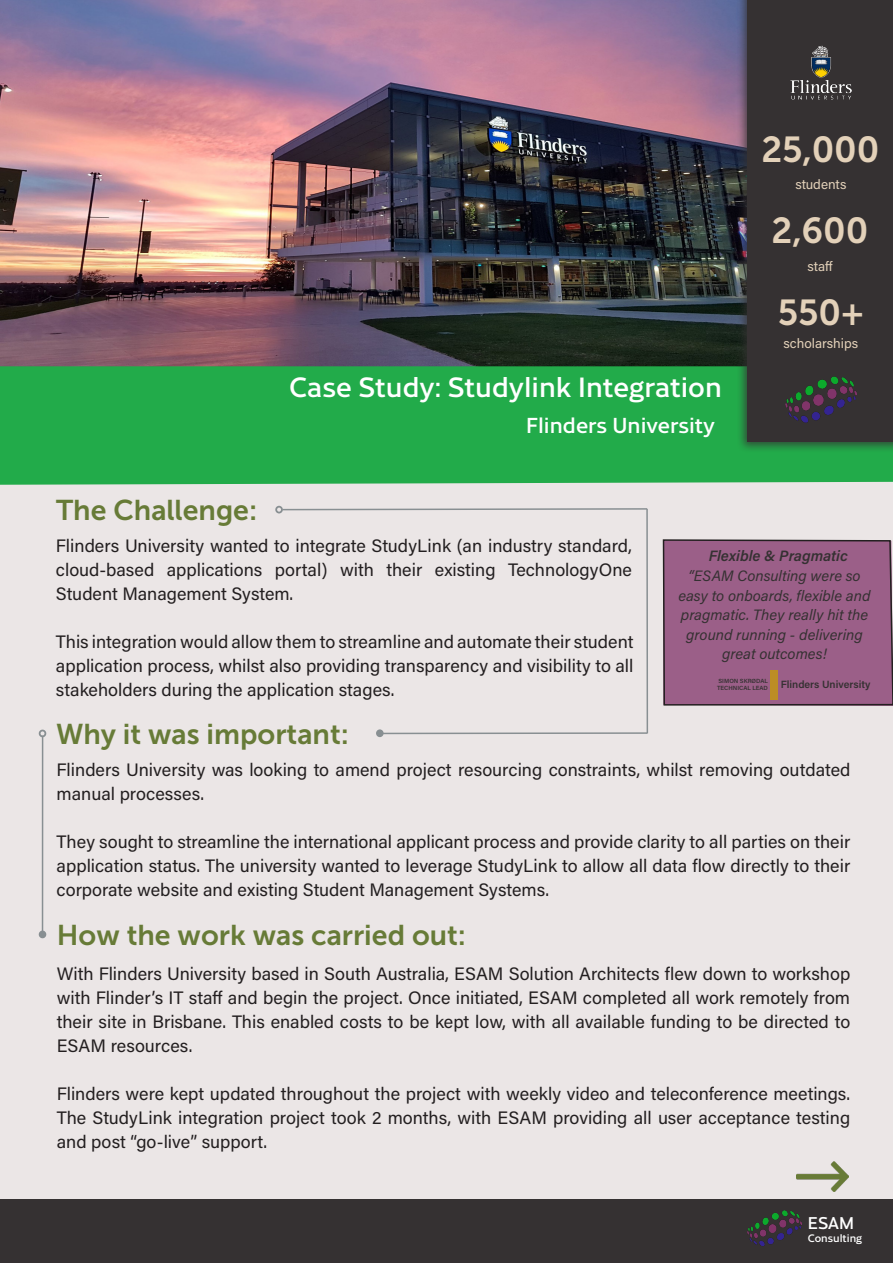
<style>
.page{position:relative;width:893px;height:1263px;background:#ebe6e6}
.page>*{position:absolute;margin:0;border:0;box-sizing:border-box;transform-origin:0 0}
.Header_1{font:36px "Museo Sans 700";color:#e3d1b9}
.Header_2{font:28.5px "Museo Sans 700";color:#677b37}
.Header_2-2{font:500 27px "Cresta";color:#fff}
.Header_2-3{font:500 21px "Cresta";color:#fff}
.Body_2{font:18px/24px "Acumin Pro";color:#231f20;text-align:justify}
.Header_1-2{font:500 16.5px "Cresta";color:#fff}
.Quote_2{font:italic 15px/19.5px "Acumin Pro";color:#353132;text-align:center}
.Header_1-3{font:italic 600 15px "Acumin Pro";color:#353132}
.Metrics{font:13.5px "Acumin Pro";color:#e3d1b9}
.Header_1-4{font:600 10.5px "Acumin Pro";color:#353132}
.Header_1-5{font:500 10.5px "Cresta";color:#fff}
.Header_1-6{font:600 6px "Acumin Pro";color:#353132}
</style>
<div class="page">
<img style="left:0;top:0;width:737px;height:366px">
<div style="left:0;top:366px;width:893px;height:119px;background:#22ab4a"></div>
<div style="left:737px;top:0;width:156px;height:453px;background:#353132;opacity:.75"></div>
<div style="left:748px;top:0;width:145px;height:442px;background:#353132"></div>
<div style="left:0;top:1199px;width:893px;height:64px;background:#353132"></div>
<img style="left:796px;top:1162px;width:52px;height:29px">
<img style="left:748px;top:1211px;width:53px;height:35px">
<img style="left:790px;top:45px;width:62px;height:55px">
<svg style="left:282px;top:507px;width:366px;height:4px"></svg>
<div style="left:275px;top:506px;width:8px;height:7px;border:2px solid #888f92;border-radius:50%"></div>
<hr style="left:646px;top:509px;width:2px;height:224px;background:#888f92">
<hr style="left:383px;top:732px;width:264px;height:2px;background:#888f92">
<div style="left:376px;top:729px;width:8px;height:8px;border:2px solid #888f92;border-radius:50%"></div>
<hr style="left:42px;top:736px;width:1px;height:196px;background:#888f92">
<div style="left:39px;top:730px;width:7px;height:7px;border:2px solid #888f92;border-radius:50%"></div>
<img style="left:786px;top:376px;width:70px;height:47px">
<div style="left:39px;top:930px;width:7px;height:8px;border:2px solid #888f92;border-radius:50%"></div>
<div style="left:662px;top:539px;width:231px;height:167px;background:#9b5f88"></div>
<p class="Header_1" style="left:761px;top:129px;width:120px">25,000</p>
<p class="Metrics" style="left:795px;top:175px;width:53px">students</p>
<p class="Header_1" style="left:771px;top:211px;width:99px">2,600</p>
<p class="Metrics" style="left:807px;top:257px;width:27px">staff</p>
<p class="Header_1" style="left:778px;top:292px;width:88px">550+</p>
<p class="Header_2-2" style="left:289px;top:366px;width:434px">Case Study: Studylink Integration</p>
<p class="Header_2-3" style="left:526px;top:409px;width:190px">Flinders University</p>
<p class="Metrics" style="left:783px;top:334px;width:76px">scholarships</p>
<p class="Header_2" style="left:56px;top:494px;width:203px">The Challenge:</p>
<p class="Body_2" style="left:56px;top:533px;width:577px">Flinders University wanted to integrate StudyLink (an industry standard, cloud-based applications portal) with their existing TechnologyOne Student Management System.</p>
<p class="Body_2" style="left:56px;top:629px;width:579px">This integration would allow them to streamline and automate their student application process, whilst also providing transparency and visibility to all stakeholders during the application stages.</p>
<p class="Header_2" style="left:56px;top:718px;width:294px">Why it was important:</p>
<p class="Body_2" style="left:57px;top:757px;width:795px">Flinders University was looking to amend project resourcing constraints, whilst removing outdated manual processes.</p>
<p class="Body_2" style="left:57px;top:829px;width:795px">They sought to streamline the international applicant process and provide clarity to all parties on their application status. The university wanted to leverage StudyLink to allow all data flow directly to their corporate website and existing Student Management Systems.</p>
<p class="Header_2" style="left:57px;top:919px;width:411px">How the work was carried out:</p>
<p class="Body_2" style="left:57px;top:960px;width:795px">With Flinders University based in South Australia, ESAM Solution Architects flew down to workshop with Flinder’s IT staff and begin the project. Once initiated, ESAM completed all work remotely from their site in Brisbane. This enabled costs to be kept low, with all available funding to be directed to ESAM resources.</p>
<p class="Body_2" style="left:57px;top:1080px;width:795px">Flinders were kept updated throughout the project with weekly video and teleconference meetings.<br>The StudyLink integration project took 2 months, with ESAM providing all user acceptance testing and post “go-live” support.</p>
<p class="Header_1-3" style="left:709px;top:546px;width:141px">Flexible &amp; Pragmatic</p>
<p class="Quote_2" style="left:678px;top:565px;width:194px">“ESAM Consulting were so easy to onboards, flexible and pragmatic. They really hit the ground running - delivering great outcomes!</p>
<p class="Header_1-6" style="left:719px;top:676px;width:51px">SIMON SKRØDAL</p>
<p class="Header_1-6" style="left:717px;top:684px;width:52px">TECHNICAL LEAD</p>
<p class="Header_1-4" style="left:781px;top:677px;width:91px">Flinders University</p>
<p class="Header_1-2" style="left:808px;top:1210px;width:48px">ESAM</p>
<p class="Header_1-5" style="left:808px;top:1230px;width:56px">Consulting</p>
</div>
